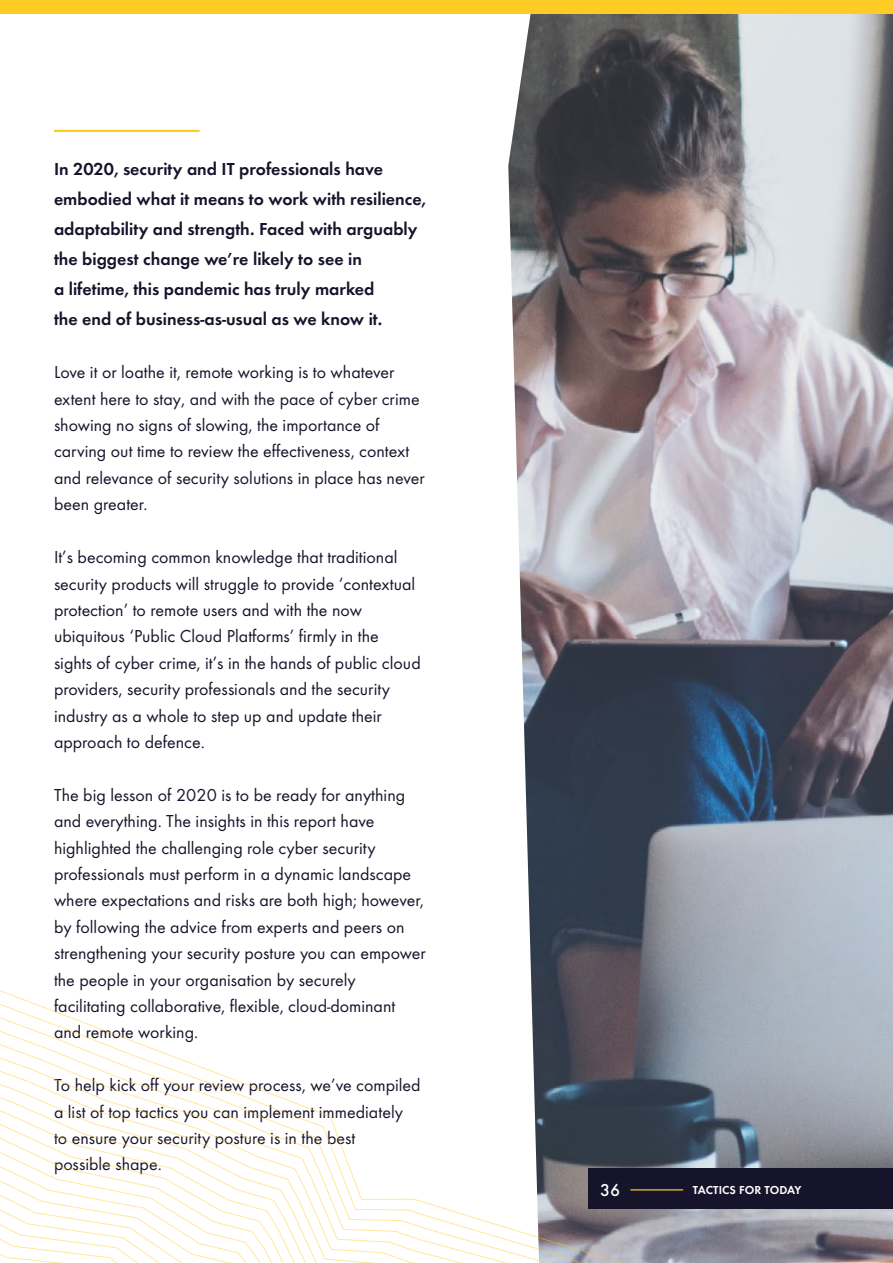
<style>
.page{position:relative;width:893px;height:1263px;background:#fff}
.page>*{position:absolute;margin:0;border:0;box-sizing:border-box;transform-origin:0 0}
.t1{font:18px/26.4px "Function Pro";color:#16142a}
.t2{font:600 18px/30px "Function Pro";color:#16142a}
.t3{font:500 17.85px "Function Pro";color:#fff}
.t4{font:600 12px "Function Pro";letter-spacing:.01em;color:#fff}
</style>
<div class="page">
<img style="left:508px;top:14px;width:385px;height:1249px">
<div style="left:588px;top:1169px;width:305px;height:40px;background:#16142a"></div>
<div style="left:0;top:0;width:893px;height:14px;background:#ffcc26"></div>
<hr style="left:54px;top:130px;width:146px;height:2px;background:#ffcc26">
<svg style="left:0;top:939px;width:716px;height:324px"></svg>
<p class="t2" style="left:54px;top:154px;width:374px">In 2020, security and IT professionals have embodied what it means to work with resilience, adaptability and strength. Faced with arguably the biggest change we’re likely to see in<br>a lifetime, this pandemic has truly marked<br>the end of business-as-usual as we know it.</p>
<p class="t1" style="left:54px;top:359px;width:372px">Love it or loathe it, remote working is to whatever extent here to stay, and with the pace of cyber crime showing no signs of slowing, the importance of carving out time to review the effectiveness, context and relevance of security solutions in place has never been greater.</p>
<p class="t1" style="left:54px;top:544px;width:368px">It’s becoming common knowledge that traditional security products will struggle to provide ‘contextual protection’ to remote users and with the now ubiquitous ‘Public Cloud Platforms’ firmly in the sights of cyber crime, it’s in the hands of public cloud providers, security professionals and the security industry as a whole to step up and update their approach to defence.</p>
<p class="t1" style="left:54px;top:781px;width:373px">The big lesson of 2020 is to be ready for anything and everything. The insights in this report have highlighted the challenging role cyber security professionals must perform in a dynamic landscape where expectations and risks are both high; however, by following the advice from experts and peers on strengthening your security posture you can empower the people in your organisation by securely facilitating collaborative, flexible, cloud-dominant and remote working.</p>
<p class="t1" style="left:54px;top:1072px;width:368px">To help kick off your review process, we’ve compiled a list of top tactics you can implement immediately to ensure your security posture is in the best<br>possible shape.</p>
<p class="t3" style="left:600px;top:1179px;width:22px">36</p>
<p class="t4" style="left:693px;top:1182px;width:110px">TACTICS FOR TODAY</p>
</div>
